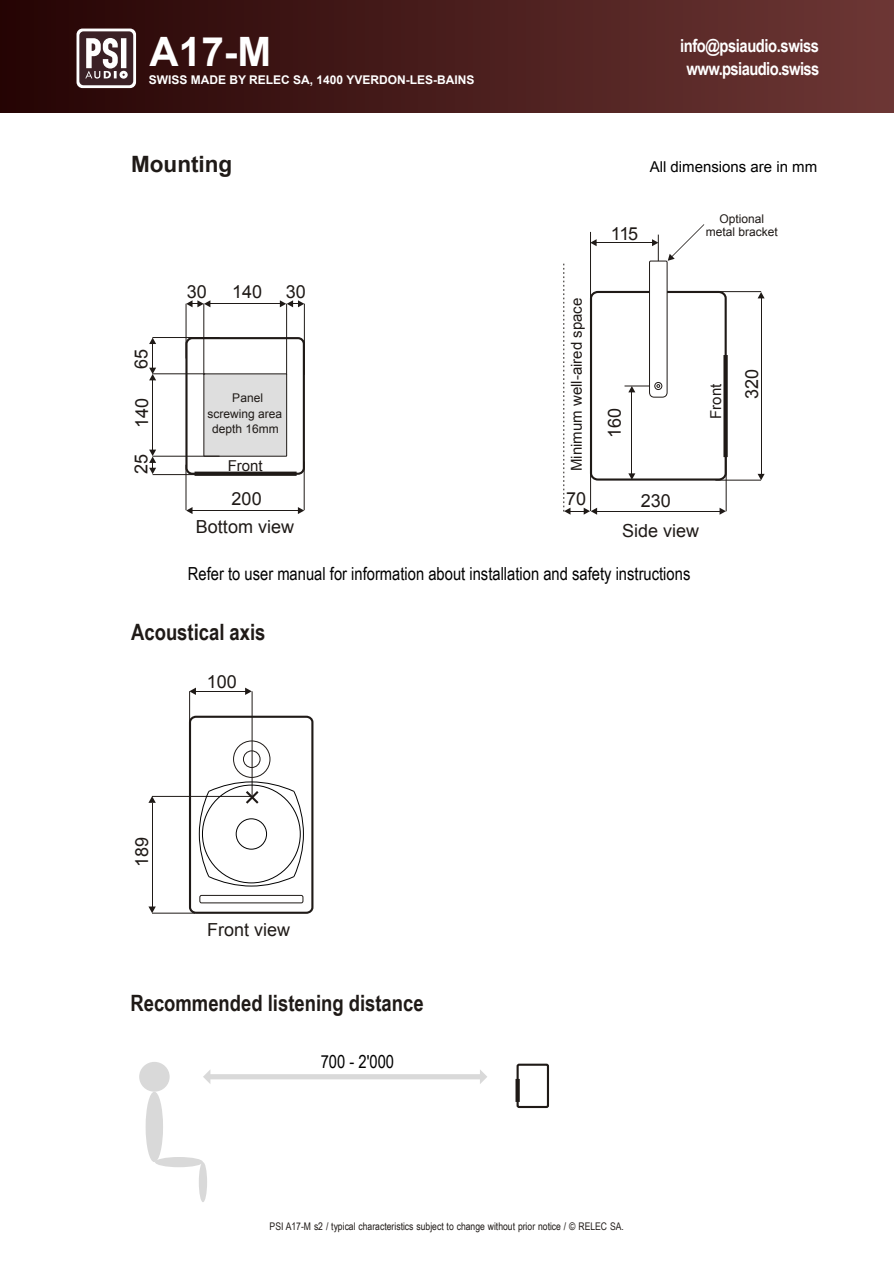
<style>
.page{position:relative;width:894px;height:1263px;background:#fff}
.page>*{position:absolute;margin:0;border:0;box-sizing:border-box;transform-origin:0 0}
.t1{font:700 40.5px "Arial";color:#fff}
.t2{font:700 22.5px "Arial Narrow";color:#1f1a17}
.t3{font:700 22.5px "Arial";color:#1f1a17}
.t4{font:18px "Arial Narrow";color:#000}
.t5{font:18px "Arial";color:#1f1a17}
.t6{font:700 18px "Arial Narrow";letter-spacing:-.025em;color:#fff}
.t7{font:15px "Arial";color:#1f1a17}
.t8{font:15px "Arial";color:#000}
.t9{font:12px/15px "Arial";color:#1f1a17;text-align:center}
.t10{font:700 12px "Arial";color:#fff}
.t11{font:10.5px "Arial Narrow";color:#1f1a17}
</style>
<div class="page">
<div style="left:203px;top:373px;width:84px;height:84px;background:#dedede;border:1px solid #1f1a17"></div>
<div style="left:185px;top:337px;width:120px;height:138px;border:2px solid #1f1a17;border-radius:6px"></div>
<hr style="left:152px;top:373px;width:53px;height:1px;background:#1f1a17">
<hr style="left:210px;top:303px;width:70px;height:1px;background:#1f1a17">
<hr style="left:152px;top:380px;width:1px;height:70px;background:#1f1a17">
<hr style="left:203px;top:304px;width:1px;height:71px;background:#1f1a17">
<hr style="left:152px;top:456px;width:68px;height:1px;background:#1f1a17">
<div style="left:590px;top:291px;width:137px;height:190px;border:2px solid #1f1a17;border-radius:7px"></div>
<svg style="left:203px;top:1070px;width:284px;height:14px"></svg>
<hr style="left:625px;top:386px;width:40px;height:1px;background:#1f1a17">
<hr style="left:596px;top:242px;width:57px;height:1px;background:#1f1a17">
<svg style="left:591px;top:239px;width:6px;height:7px"></svg>
<hr style="left:590px;top:232px;width:1px;height:89px;background:#1f1a17">
<hr style="left:716px;top:291px;width:45px;height:1px;background:#1f1a17">
<svg style="left:758px;top:292px;width:7px;height:6px"></svg>
<hr style="left:761px;top:298px;width:1px;height:176px;background:#1f1a17">
<svg style="left:758px;top:474px;width:7px;height:6px"></svg>
<hr style="left:715px;top:480px;width:46px;height:1px;background:#1f1a17">
<hr style="left:726px;top:448px;width:1px;height:63px;background:#1f1a17">
<svg style="left:720px;top:508px;width:6px;height:7px"></svg>
<hr style="left:597px;top:511px;width:123px;height:1px;background:#1f1a17">
<hr style="left:304px;top:462px;width:1px;height:48px;background:#1f1a17">
<svg style="left:298px;top:507px;width:6px;height:7px"></svg>
<hr style="left:192px;top:510px;width:106px;height:1px;background:#1f1a17">
<svg style="left:186px;top:507px;width:7px;height:7px"></svg>
<hr style="left:186px;top:465px;width:1px;height:45px;background:#1f1a17">
<svg style="left:195px;top:472px;width:102px;height:4px"></svg>
<div style="left:723px;top:355px;width:5px;height:102px;background:#1f1a17"></div>
<div style="left:517px;top:1064px;width:32px;height:44px;border:2px solid #1f1a17"></div>
<svg style="left:516px;top:1079px;width:4px;height:23px"></svg>
<svg style="left:563px;top:264px;width:34px;height:251px"></svg>
<hr style="left:152px;top:337px;width:68px;height:1px;background:#1f1a17">
<svg style="left:149px;top:338px;width:7px;height:42px"></svg>
<hr style="left:153px;top:474px;width:67px;height:1px;background:#1f1a17">
<svg style="left:149px;top:450px;width:7px;height:24px"></svg>
<svg style="left:186px;top:300px;width:24px;height:7px"></svg>
<hr style="left:186px;top:304px;width:1px;height:54px;background:#1f1a17">
<hr style="left:304px;top:304px;width:1px;height:71px;background:#1f1a17">
<svg style="left:280px;top:300px;width:24px;height:7px"></svg>
<hr style="left:286px;top:304px;width:1px;height:70px;background:#1f1a17">
<svg style="left:649px;top:224px;width:55px;height:174px"></svg>
<svg style="left:628px;top:386px;width:7px;height:6px"></svg>
<hr style="left:631px;top:392px;width:1px;height:82px;background:#1f1a17">
<svg style="left:628px;top:473px;width:7px;height:7px"></svg>
<div style="left:189px;top:716px;width:124px;height:198px;border:2px solid #1f1a17;border-radius:6px"></div>
<div style="left:243px;top:750px;width:18px;height:18px;border:1px solid #1f1a17;border-radius:50%"></div>
<div style="left:233px;top:741px;width:37px;height:37px;border:1px solid #1f1a17;border-radius:50%"></div>
<div style="left:199px;top:895px;width:104px;height:8px;border:1px solid #1f1a17;border-radius:2px"></div>
<hr style="left:152px;top:796px;width:99px;height:1px;background:#1f1a17">
<hr style="left:152px;top:913px;width:43px;height:1px;background:#1f1a17">
<svg style="left:148px;top:796px;width:8px;height:7px"></svg>
<hr style="left:152px;top:803px;width:1px;height:104px;background:#1f1a17">
<svg style="left:148px;top:907px;width:8px;height:6px"></svg>
<hr style="left:252px;top:691px;width:1px;height:105px;background:#1f1a17">
<hr style="left:189px;top:691px;width:1px;height:35px;background:#1f1a17">
<svg style="left:245px;top:688px;width:7px;height:7px"></svg>
<hr style="left:195px;top:691px;width:51px;height:1px;background:#1f1a17">
<svg style="left:189px;top:688px;width:7px;height:7px"></svg>
<svg style="left:198px;top:781px;width:106px;height:106px"></svg>
<div style="left:236px;top:818px;width:31px;height:32px;border:1px solid #000;border-radius:50%"></div>
<img style="left:0;top:0;width:894px;height:113px">
<svg style="left:77px;top:29px;width:59px;height:59px"></svg>
<svg style="left:79px;top:31px;width:54px;height:54px"></svg>
<div style="left:139px;top:1062px;width:31px;height:30px;background:#d9d9d9;border-radius:50%"></div>
<div style="left:146px;top:1092px;width:17px;height:70px;background:#d9d9d9;border-radius:50%"></div>
<div style="left:155px;top:1157px;width:48px;height:10px;background:#d9d9d9;border-radius:50%"></div>
<div style="left:199px;top:1162px;width:8px;height:40px;background:#d9d9d9;border-radius:50%"></div>
<h1 class="t1" style="left:150px;top:36px;width:123px">A17-M</h1>
<p class="t10" style="left:149px;top:76px;width:327px">SWISS MADE BY RELEC SA, 1400 YVERDON-LES-BAINS</p>
<p class="t6" style="left:680px;top:39px;width:141px">info@psiaudio.swiss</p>
<p class="t6" style="left:687px;top:62px;width:134px">www.psiaudio.swiss</p>
<p class="t3" style="left:131px;top:156px;width:103px">Mounting</p>
<p class="t8" style="left:650px;top:161px;width:169px">All dimensions are in mm</p>
<p class="t5" style="left:611px;top:227px;width:29px">115</p>
<p class="t9" style="left:706px;top:213px;width:74px;line-height:13.4px">Optional metal bracket</p>
<p class="t5" style="left:187px;top:285px;width:22px">30</p>
<p class="t5" style="left:286px;top:285px;width:22px">30</p>
<p class="t5" style="left:232px;top:285px;width:32px">140</p>
<p class="t7" style="left:571px;top:471px;width:175px;rotate:-90deg">Minimum well-aired space</p>
<p class="t5" style="left:134px;top:369px;width:22px;rotate:-90deg">65</p>
<p class="t9" style="left:208px;top:392px;width:76px">Panel screwing area depth 16mm</p>
<p class="t5" style="left:135px;top:428px;width:32px;rotate:-90deg">140</p>
<p class="t5" style="left:608px;top:438px;width:32px;rotate:-90deg">160</p>
<p class="t7" style="left:228px;top:460px;width:37px">Front</p>
<p class="t5" style="left:134px;top:474px;width:22px;rotate:-90deg">25</p>
<p class="t7" style="left:710px;top:419px;width:37px;rotate:-90deg">Front</p>
<p class="t5" style="left:745px;top:399px;width:32px;rotate:-90deg">320</p>
<p class="t5" style="left:232px;top:492px;width:32px">200</p>
<p class="t5" style="left:641px;top:494px;width:32px">230</p>
<p class="t5" style="left:566px;top:492px;width:22px">70</p>
<p class="t5" style="left:196px;top:520px;width:100px">Bottom view</p>
<p class="t5" style="left:622px;top:524px;width:79px">Side view</p>
<p class="t4" style="left:188px;top:566px;width:504px">Refer to user manual for information about installation and safety instructions</p>
<p class="t2" style="left:131px;top:623px;width:136px">Acoustical axis</p>
<p class="t5" style="left:135px;top:867px;width:32px;rotate:-90deg">189</p>
<p class="t5" style="left:207px;top:675px;width:32px">100</p>
<p class="t5" style="left:207px;top:923px;width:85px">Front view</p>
<p class="t2" style="left:130px;top:994px;width:295px">Recommended listening distance</p>
<p class="t4" style="left:321px;top:1055px;width:75px">700 - 2'000</p>
<p class="t11" style="left:270px;top:1223px;width:356px">PSI A17-M s2 / typical characteristics subject to change without prior notice / © RELEC SA.</p>
</div>
